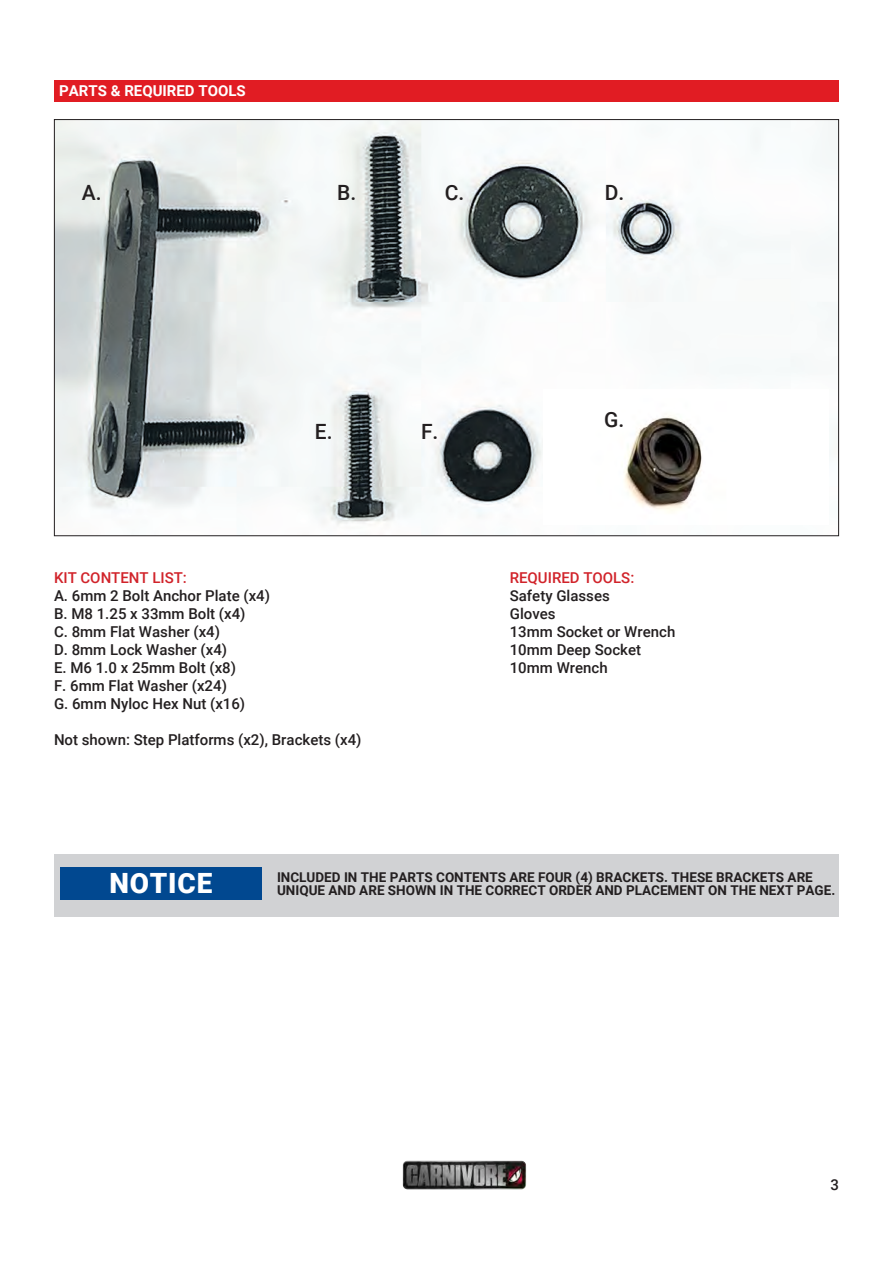
<style>
.page{position:relative;width:893px;height:1263px;background:#fff}
.page>*{position:absolute;margin:0;border:0;box-sizing:border-box;transform-origin:0 0}
.t1{font:900 27.9px "Roboto";letter-spacing:.03em;color:#fff}
.t2{font:500 21px "Roboto";color:#231f20}
.t3{font:500 15px "Roboto";color:#231f20}
.t4{font:500 15px "Roboto";color:#d1232a}
.t5{font:700 15px "Roboto";color:#fff}
.t6{font:700 13.5px "Roboto";color:#231f20}
</style>
<div class="page">
<img style="left:56px;top:121px;width:781px;height:404px">
<div style="left:54px;top:854px;width:785px;height:62px;background:#d1d2d4"></div>
<div style="left:61px;top:867px;width:201px;height:33px;background:#014890"></div>
<img style="left:403px;top:1160px;width:123px;height:29px">
<div style="left:54px;top:80px;width:785px;height:22px;background:#e11c23"></div>
<img style="left:543px;top:390px;width:285px;height:135px">
<p class="t5" style="left:59px;top:80px;width:188px">PARTS &amp; REQUIRED TOOLS</p>
<p class="t2" style="left:82px;top:177px;width:21px">A.</p>
<p class="t2" style="left:337px;top:177px;width:21px">B.</p>
<p class="t2" style="left:445px;top:177px;width:21px">C.</p>
<p class="t2" style="left:605px;top:177px;width:21px">D.</p>
<p class="t2" style="left:315px;top:417px;width:19px">E.</p>
<p class="t2" style="left:421px;top:417px;width:19px">F.</p>
<p class="t4" style="left:54px;top:567px;width:134px">KIT CONTENT LIST:</p>
<p class="t3" style="left:54px;top:585px;width:218px">A. 6mm 2 Bolt Anchor Plate (x4)</p>
<p class="t3" style="left:54px;top:603px;width:193px">B. M8 1.25 x 33mm Bolt (x4)</p>
<p class="t3" style="left:54px;top:621px;width:168px">C. 8mm Flat Washer (x4)</p>
<p class="t3" style="left:54px;top:639px;width:175px">D. 8mm Lock Washer (x4)</p>
<p class="t3" style="left:54px;top:657px;width:184px">E. M6 1.0 x 25mm Bolt (x8)</p>
<p class="t3" style="left:54px;top:675px;width:174px">F. 6mm Flat Washer (x24)</p>
<p class="t3" style="left:54px;top:693px;width:193px">G. 6mm Nyloc Hex Nut (x16)</p>
<p class="t3" style="left:54px;top:729px;width:309px">Not shown: Step Platforms (x2), Brackets (x4)</p>
<p class="t2" style="left:604px;top:405px;width:22px">G.</p>
<p class="t4" style="left:510px;top:567px;width:126px">REQUIRED TOOLS:</p>
<p class="t3" style="left:510px;top:585px;width:102px">Safety Glasses</p>
<p class="t3" style="left:510px;top:603px;width:47px">Gloves</p>
<p class="t3" style="left:510px;top:621px;width:167px">13mm Socket or Wrench</p>
<p class="t3" style="left:510px;top:639px;width:133px">10mm Deep Socket</p>
<p class="t3" style="left:510px;top:657px;width:99px">10mm Wrench</p>
<p class="t1" style="left:109px;top:864px;width:104px">NOTICE</p>
<p class="t6" style="left:277px;top:868px;width:537px">INCLUDED IN THE PARTS CONTENTS ARE FOUR (4) BRACKETS. THESE BRACKETS ARE</p>
<p class="t6" style="left:277px;top:881px;width:560px">UNIQUE AND ARE SHOWN IN THE CORRECT ORDER AND PLACEMENT ON THE NEXT PAGE.</p>
<p class="t3" style="left:830px;top:1174px;width:10px">3</p>
</div>
